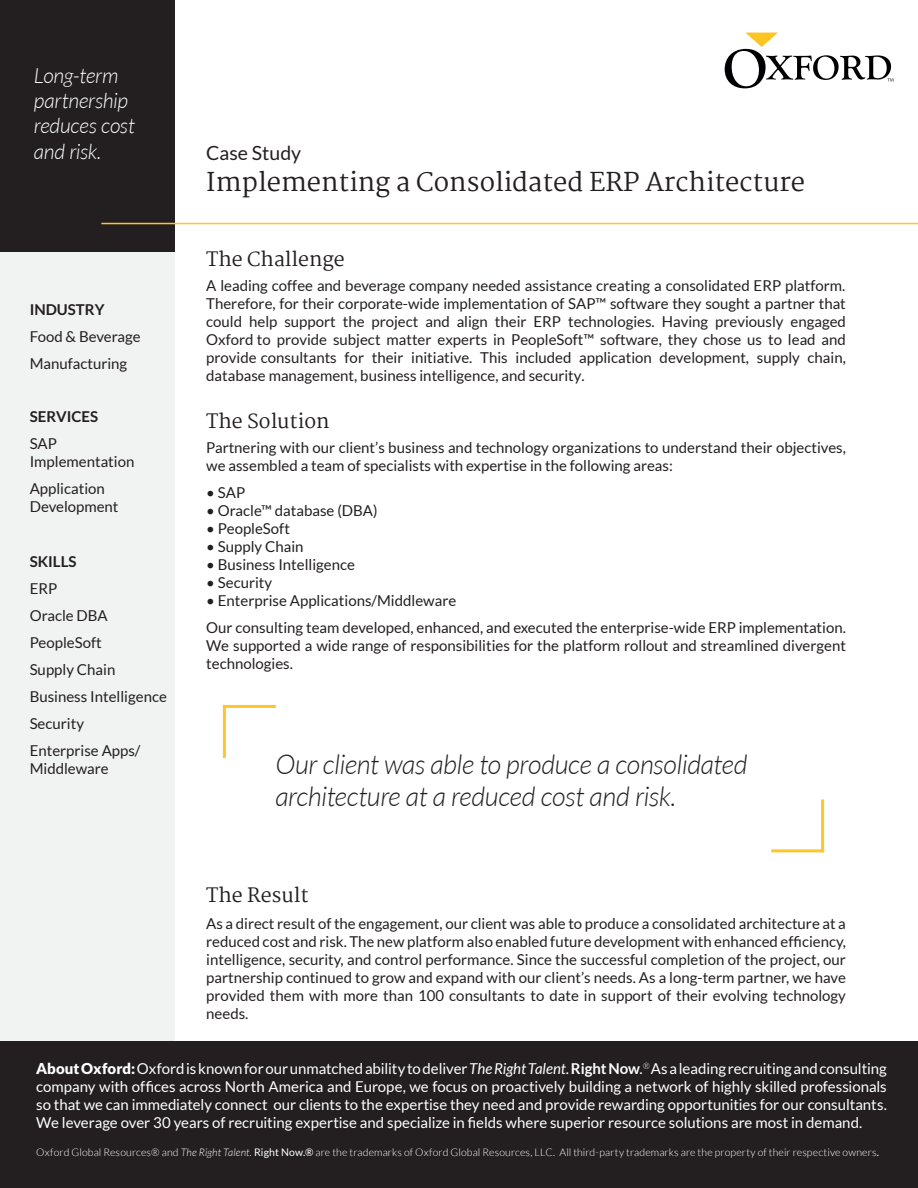
<style>
.page{position:relative;width:918px;height:1188px;background:#fff}
.page>*{position:absolute;margin:0;border:0;box-sizing:border-box;transform-origin:0 0}
.t1{font:italic 300 27px/31.5px "Lato";letter-spacing:-.015em;color:#231f20}
.t2{font:25.5px "Martel";color:#231f20}
.t3{font:italic 300 21px/25.2px "Lato";letter-spacing:-.01em;color:#fff}
.t4{font:19.5px "Martel";color:#231f20}
.t5{font:19.5px "Lato";color:#231f20}
.t6{font:15px/18px "Lato";color:#231f20}
.t7{font:15px/18px "Lato";color:#fff;text-align:justify}
.t8{font:700 15px "Lato";color:#231f20}
.t9{font:300 10.5px "Lato";letter-spacing:.01em;color:#fff}
.s1{font-weight:900}
.s2{font-style:italic}
.s3{font-weight:700}
.s4{font-weight:400}
</style>
<div class="page">
<div style="left:0;top:252px;width:174px;height:790px;background:#eff0f0"></div>
<div style="left:0;top:1042px;width:918px;height:146px;background:#231f20"></div>
<svg style="left:725px;top:33px;width:168px;height:55px"></svg>
<div style="left:0;top:0;width:174px;height:252px;background:#231f20"></div>
<hr style="left:101px;top:223px;width:817px;height:1px;background:#ffc52d">
<hr style="left:821px;top:799px;width:3px;height:53px;background:#ffc52d">
<hr style="left:771px;top:849px;width:53px;height:3px;background:#ffc52d">
<hr style="left:223px;top:705px;width:3px;height:53px;background:#ffc52d">
<hr style="left:223px;top:705px;width:53px;height:3px;background:#ffc52d">
<p class="t3" style="left:34px;top:64px;width:103px">Long-term partnership reduces cost and risk.</p>
<p class="t8" style="left:30px;top:301px;width:76px">INDUSTRY</p>
<p class="t6" style="left:30px;top:328px;width:112px">Food &amp; Beverage</p>
<p class="t6" style="left:30px;top:355px;width:99px">Manufacturing</p>
<p class="t8" style="left:30px;top:408px;width:70px">SERVICES</p>
<p class="t6" style="left:30px;top:435px;width:106px">SAP<br>Implementation</p>
<p class="t6" style="left:30px;top:480px;width:90px">Application<br>Development</p>
<p class="t8" style="left:30px;top:553px;width:48px">SKILLS</p>
<p class="t6" style="left:30px;top:579px;width:29px">ERP</p>
<p class="t6" style="left:30px;top:606px;width:80px">Oracle DBA</p>
<p class="t6" style="left:30px;top:633px;width:74px">PeopleSoft</p>
<p class="t6" style="left:30px;top:660px;width:87px">Supply Chain</p>
<p class="t6" style="left:30px;top:687px;width:139px">Business Intelligence</p>
<p class="t6" style="left:30px;top:714px;width:56px">Security</p>
<p class="t6" style="left:30px;top:741px;width:112px">Enterprise Apps/<br>Middleware</p>
<p class="t5" style="left:206px;top:142px;width:97px">Case Study</p>
<p class="t2" style="left:206px;top:167px;width:600px">Implementing a Consolidated ERP Architecture</p>
<p class="t4" style="left:206px;top:248px;width:140px">The Challenge</p>
<p class="t6" style="left:206px;top:277px;width:641px;text-align:justify">A leading coffee and beverage company needed assistance creating a consolidated ERP platform.<br>Therefore, for their corporate-wide implementation of SAP™ software they sought a partner that could help support the project and align their ERP technologies. Having previously engaged Oxford to provide subject matter experts in PeopleSoft™ software, they chose us to lead and provide consultants for their initiative. This included application development, supply chain, database management, business intelligence, and security.</p>
<p class="t4" style="left:206px;top:410px;width:125px">The Solution</p>
<p class="t6" style="left:206px;top:438px;width:641px">Partnering with our client’s business and technology organizations to understand their objectives, we assembled a team of specialists with expertise in the following areas:</p>
<p class="t6" style="left:206px;top:483px;width:40px">• SAP</p>
<p class="t6" style="left:206px;top:501px;width:173px">• Oracle™ database (DBA)</p>
<p class="t6" style="left:206px;top:519px;width:85px">• PeopleSoft</p>
<p class="t6" style="left:206px;top:537px;width:99px">• Supply Chain</p>
<p class="t6" style="left:206px;top:555px;width:150px">• Business Intelligence</p>
<p class="t6" style="left:206px;top:573px;width:67px">• Security</p>
<p class="t6" style="left:206px;top:591px;width:251px">• Enterprise Applications/Middleware</p>
<p class="t6" style="left:206px;top:618px;width:641px;text-align:justify">Our consulting team developed, enhanced, and executed the enterprise-wide ERP implementation.<br>We supported a wide range of responsibilities for the platform rollout and streamlined divergent technologies.</p>
<p class="t1" style="left:275px;top:750px;width:474px">Our client was able to produce a consolidated architecture at a reduced cost and risk.</p>
<p class="t4" style="left:206px;top:884px;width:104px">The Result</p>
<p class="t6" style="left:206px;top:914px;width:641px;text-align:justify">As a direct result of the engagement, our client was able to produce a consolidated architecture at a reduced cost and risk. The new platform also enabled future development with enhanced efficiency, intelligence, security, and control performance. Since the successful completion of the project, our partnership continued to grow and expand with our client’s needs. As a long-term partner, we have provided them with more than 100 consultants to date in support of their evolving technology needs.</p>
<p class="t7" style="left:36px;top:1059px;width:852px"><span class="s1">About Oxford:</span>Oxford is known for our unmatched ability to deliver <span class="s2">The Right Talent.</span><span class="s3">Right Now</span>.<sup>®</sup>As a leading recruiting and consulting company with offices across North America and Europe, we focus on proactively building a network of highly skilled professionals so that we can immediately connect our clients to the expertise they need and provide rewarding opportunities for our consultants.<br>We leverage over 30 years of recruiting expertise and specialize in fields where superior resource solutions are most in demand.</p>
<p class="t9" style="left:36px;top:1147px;width:844px">Oxford Global Resources® and <span class="s2">The Right Talent.</span> <span class="s4">Right Now.®</span> are the trademarks of Oxford Global Resources, LLC. All third-party trademarks are the property of their respective owners<span class="s4">.</span></p>
</div>
